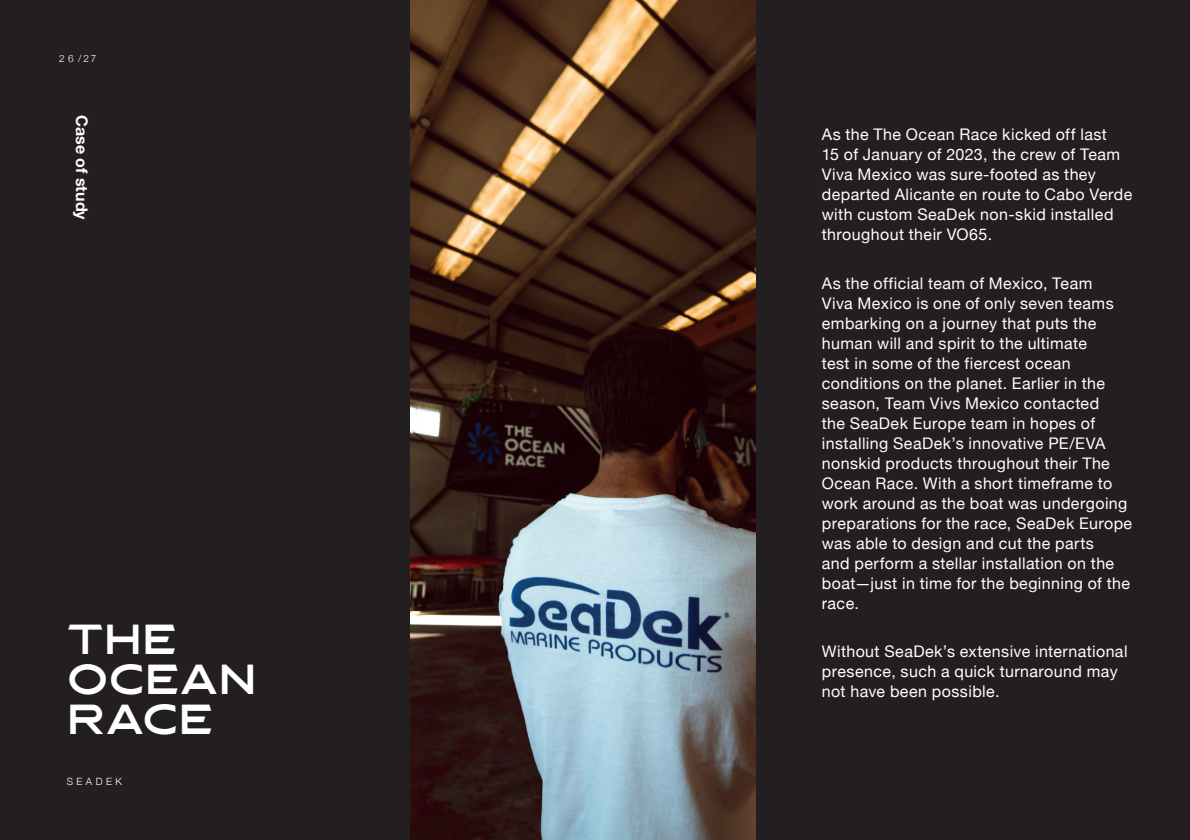
<style>
.page{position:relative;width:1190px;height:840px;background:#231f20}
.page>*{position:absolute;margin:0;border:0;box-sizing:border-box;transform-origin:0 0}
.t1{font:40px/40px "Asterone DEMO";color:#fff}
.t2{font:16px/20px "Helvetica Neue";letter-spacing:.025em;color:#fff}
.t3{font:700 16px "Helvetica Neue";color:#fff}
.t4{font:300 10px "Helvetica Neue";letter-spacing:.35em;color:#fff}
</style>
<div class="page">
<img style="left:411px;top:0;width:344px;height:840px">
<p class="t4" style="left:59px;top:50px;width:39px">26 /27</p>
<p class="t3" style="left:96px;top:115px;width:106px;rotate:90deg">Case of study</p>
<h1 class="t1" style="left:67px;top:623px;width:191px">THE<br>OCEAN<br>RACE</h1>
<p class="t4" style="left:67px;top:774px;width:57px">SEADEK</p>
<p class="t2" style="left:822px;top:124px;width:312px">As the The Ocean Race kicked off last<br>15 of January of 2023, the crew of Team Viva Mexico was sure-footed as they departed Alicante en route to Cabo Verde with custom SeaDek non-skid installed throughout their VO65.</p>
<p class="t2" style="left:822px;top:272px;width:312px">As the official team of Mexico, Team<br>Viva Mexico is one of only seven teams embarking on a journey that puts the human will and spirit to the ultimate<br>test in some of the fiercest ocean conditions on the planet. Earlier in the season, Team Vivs Mexico contacted<br>the SeaDek Europe team in hopes of installing SeaDek’s innovative PE/EVA nonskid products throughout their The Ocean Race. With a short timeframe to work around as the boat was undergoing preparations for the race, SeaDek Europe was able to design and cut the parts<br>and perform a stellar installation on the boat—just in time for the beginning of the race.</p>
<p class="t2" style="left:822px;top:640px;width:307px">Without SeaDek’s extensive international presence, such a quick turnaround may not have been possible.</p>
</div>
